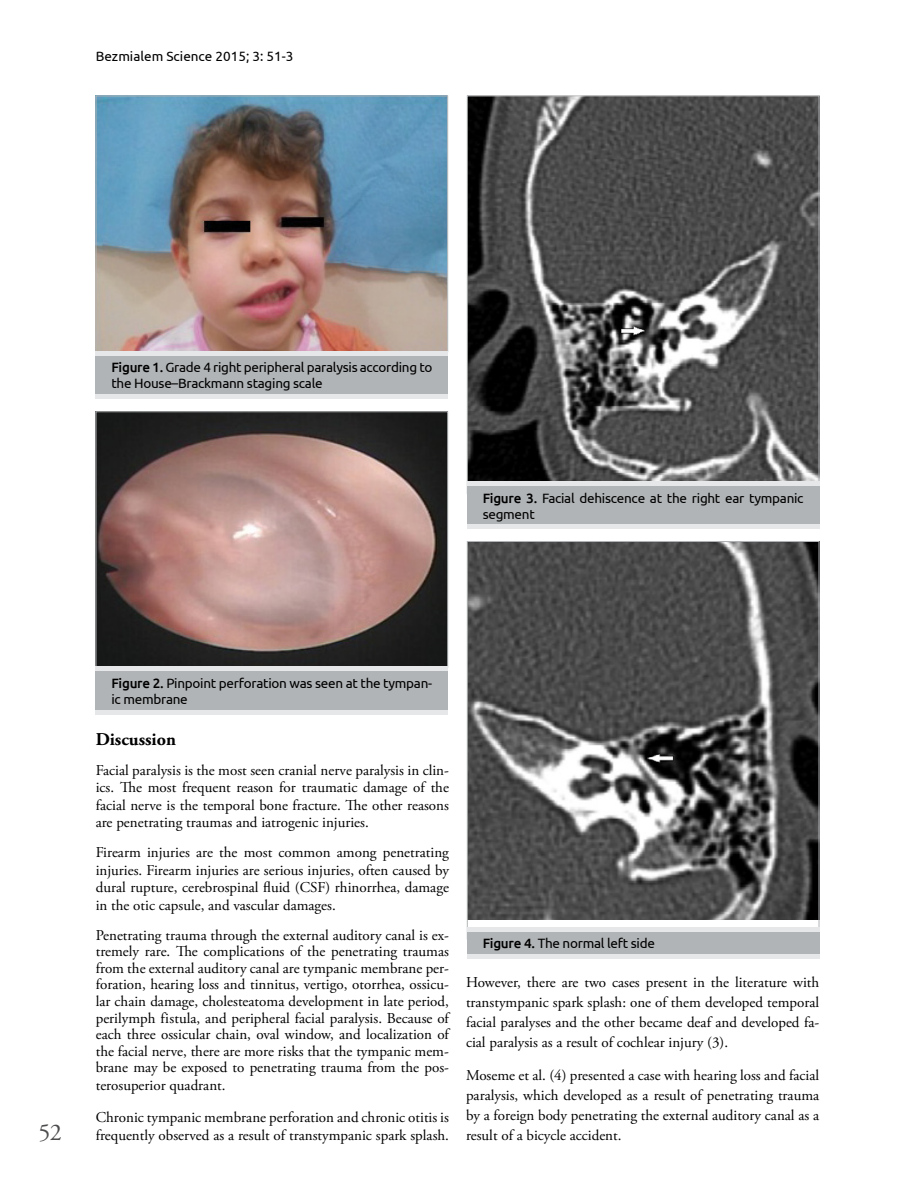
<style>
.page{position:relative;width:915px;height:1191px;background:#fff}
.page>*{position:absolute;margin:0;border:0;box-sizing:border-box;transform-origin:0 0}
.t1{font:24px "Adobe Garamond Pro";color:#4d4d4f}
.t2{font:700 18px "Adobe Garamond Pro";color:#000}
.t3{font:15px/16.6px "Adobe Garamond Pro";color:#000;text-align:justify}
.t4{font:13.5px/16.2px "Ubuntu";letter-spacing:-.02em;color:#000}
.t5{font:13.5px "Ubuntu";color:#000}
.s1{font-weight:500}
</style>
<div class="page">
<img style="left:98px;top:98px;width:348px;height:252px">
<div style="left:96px;top:96px;width:352px;height:256px;border:1px solid #b1b4b6"></div>
<div style="left:96px;top:355px;width:352px;height:39px;background:#b1b4b6"></div>
<hr style="left:96px;top:351px;width:352px;height:4px;background:#e6e7e8">
<hr style="left:96px;top:394px;width:352px;height:4px;background:#e6e7e8">
<img style="left:98px;top:413px;width:348px;height:252px">
<div style="left:96px;top:411px;width:352px;height:256px;border:1px solid #b1b4b6"></div>
<div style="left:96px;top:671px;width:352px;height:39px;background:#b1b4b6"></div>
<hr style="left:96px;top:667px;width:352px;height:4px;background:#e6e7e8">
<hr style="left:96px;top:710px;width:352px;height:4px;background:#e6e7e8">
<img style="left:469px;top:98px;width:348px;height:383px">
<div style="left:467px;top:485px;width:352px;height:39px;background:#b1b4b6"></div>
<div style="left:467px;top:481px;width:352px;height:5px;background:#e6e7e8"></div>
<div style="left:467px;top:524px;width:352px;height:5px;background:#e6e7e8"></div>
<img style="left:469px;top:543px;width:348px;height:376px">
<div style="left:467px;top:931px;width:352px;height:23px;background:#b1b4b6"></div>
<hr style="left:467px;top:927px;width:352px;height:4px;background:#e6e7e8">
<hr style="left:467px;top:954px;width:352px;height:4px;background:#e6e7e8">
<p class="t5" style="left:96px;top:48px;width:199px">Bezmialem Science 2015; 3: 51-3</p>
<p class="t4" style="left:111px;top:359px;width:322px"><span class="s1">Figure 1.</span> Grade 4 right peripheral paralysis according to the House–Brackmann staging scale</p>
<p class="t4" style="left:482px;top:489px;width:322px"><span class="s1">Figure 3.</span> Facial dehiscence at the right ear tympanic segment</p>
<h1 class="t1" style="left:38px;top:1118px;width:25px">52</h1>
<p class="t4" style="left:111px;top:674px;width:322px"><span class="s1">Figure 2.</span> Pinpoint perforation was seen at the tympan&shy;ic membrane</p>
<p class="t2" style="left:96px;top:729px;width:82px">Discussion</p>
<p class="t3" style="left:96px;top:762px;width:354px;line-height:17.4px">Facial paralysis is the most seen cranial nerve paralysis in clin&shy;ics. The most frequent reason for traumatic damage of the facial nerve is the temporal bone fracture. The other reasons are penetrating traumas and iatrogenic injuries.</p>
<p class="t3" style="left:96px;top:844px;width:354px;line-height:17.5px">Firearm injuries are the most common among penetrating injuries. Firearm injuries are serious injuries, often caused by dural rupture, cerebrospinal fluid (CSF) rhinorrhea, damage in the otic capsule, and vascular damages.</p>
<p class="t3" style="left:96px;top:927px;width:354px">Penetrating trauma through the external auditory canal is ex&shy;tremely rare. The complications of the penetrating traumas from the external auditory canal are tympanic membrane per&shy;foration, hearing loss and tinnitus, vertigo, otorrhea, ossicu&shy;lar chain damage, cholesteatoma development in late period, perilymph fistula, and peripheral facial paralysis. Because of each three ossicular chain, oval window, and localization of the facial nerve, there are more risks that the tympanic mem&shy;brane may be exposed to penetrating trauma from the pos-</p>
<p class="t3" style="left:96px;top:1070px;width:354px;line-height:31.2px">terosuperior quadrant.<br>Chronic tympanic membrane perforation and chronic otitis is</p>
<p class="t3" style="left:96px;top:1127px;width:354px">frequently observed as a result of transtympanic spark splash.</p>
<p class="t4" style="left:482px;top:934px;width:174px"><span class="s1">Figure 4.</span> The normal left side</p>
<p class="t3" style="left:466px;top:973px;width:354px;line-height:20px">However, there are two cases present in the literature with transtympanic spark splash: one of them developed temporal facial paralyses and the other became deaf and developed fa&shy;cial paralysis as a result of cochlear injury (3).</p>
<p class="t3" style="left:466px;top:1065px;width:354px;line-height:20px">Moseme et al. (4) presented a case with hearing loss and facial paralysis, which developed as a result of penetrating trauma by a foreign body penetrating the external auditory canal as a result of a bicycle accident.</p>
</div>
